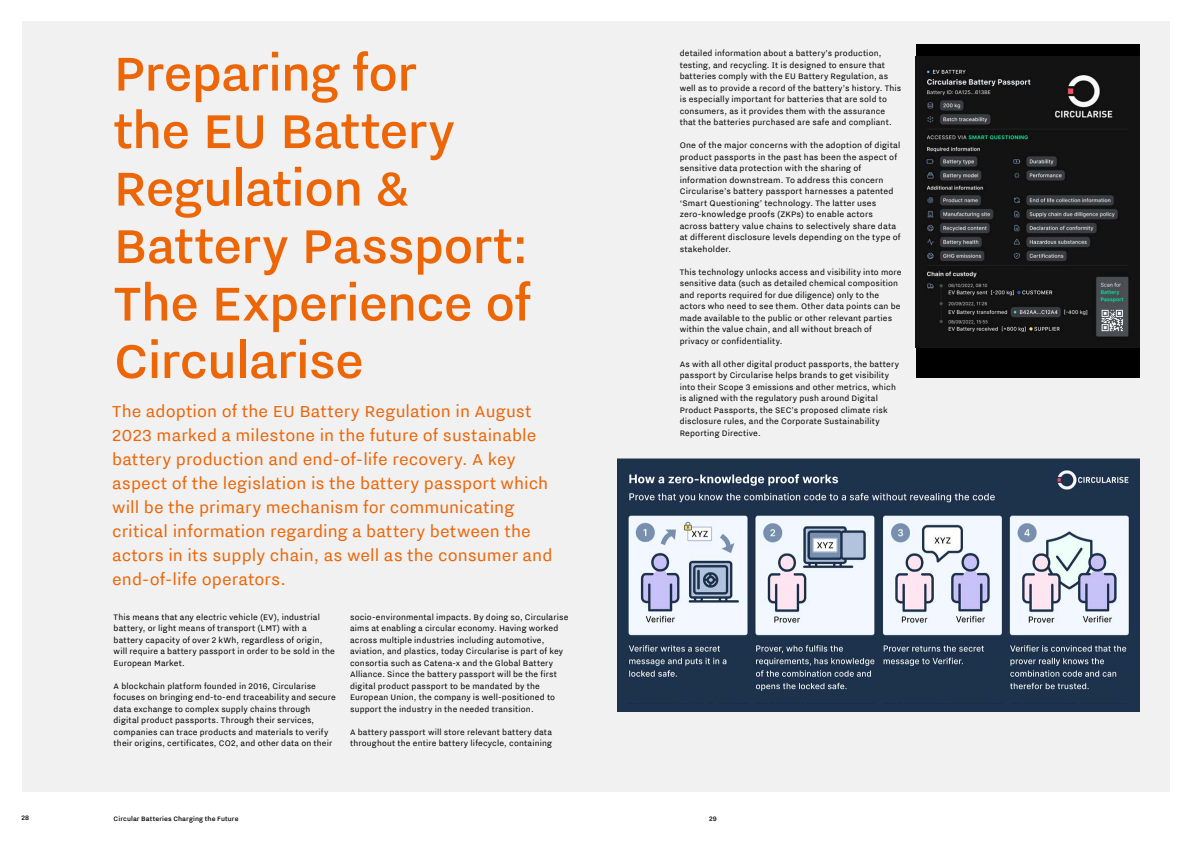
<style>
.page{position:relative;width:1191px;height:842px;background:#fff}
.page>*{position:absolute;margin:0;border:0;box-sizing:border-box;transform-origin:0 0}
.t1{font:500 60px/57.5px "NL Nitti Grotesk";letter-spacing:-.015em;color:#ec6608}
.t2{font:20px/24px "NL Nitti Grotesk";letter-spacing:.005em;color:#ec6608}
.t3{font:10px/11.5px "NL Nitti Grotesk";letter-spacing:.015em;color:#000}
.t4{font:500 8px "NL Nitti Grotesk";letter-spacing:.015em;color:#000}
</style>
<div class="page">
<div style="left:22px;top:22px;width:1147px;height:770px;background:#f1f1f1"></div>
<div style="left:916px;top:45px;width:224px;height:333px;background:#000"></div>
<div style="left:617px;top:703px;width:522px;height:9px;background:#1d324d"></div>
<img style="left:617px;top:459px;width:522px;height:244px">
<img style="left:916px;top:56px;width:223px;height:292px">
<h1 class="t1" style="left:114px;top:43px;width:419px">Preparing for<br>the EU Battery<br>Regulation &amp;<br>Battery Passport:<br>The Experience of<br>Circularise</h1>
<p class="t3" style="left:679px;top:47px;width:223px">detailed information about a battery’s production, testing, and recycling. It is designed to ensure that batteries comply with the EU Battery Regulation, as well as to provide a record of the battery’s history. This is especially important for batteries that are sold to consumers, as it provides them with the assurance that the batteries purchased are safe and compliant.</p>
<p class="t3" style="left:679px;top:139px;width:222px">One of the major concerns with the adoption of digital product passports in the past has been the aspect of sensitive data protection with the sharing of information downstream. To address this concern Circularise’s battery passport harnesses a patented ‘Smart Questioning’ technology. The latter uses zero-knowledge proofs (ZKPs) to enable actors across battery value chains to selectively share data at different disclosure levels depending on the type of stakeholder.</p>
<p class="t3" style="left:679px;top:266px;width:223px">This technology unlocks access and visibility into more sensitive data (such as detailed chemical composition and reports required for due diligence) only to the actors who need to see them. Other data points can be made available to the public or other relevant parties within the value chain, and all without breach of privacy or confidentiality.</p>
<p class="t3" style="left:679px;top:358px;width:221px">As with all other digital product passports, the battery passport by Circularise helps brands to get visibility into their Scope 3 emissions and other metrics, which is aligned with the regulatory push around Digital Product Passports, the SEC’s proposed climate risk disclosure rules, and the Corporate Sustainability Reporting Directive.</p>
<p class="t2" style="left:112px;top:399px;width:442px">The adoption of the EU Battery Regulation in August 2023 marked a milestone in the future of sustainable battery production and end-of-life recovery. A key aspect of the legislation is the battery passport which will be the primary mechanism for communicating critical information regarding a battery between the actors in its supply chain, as well as the consumer and end-of-life operators.</p>
<p class="t3" style="left:114px;top:611px;width:223px">This means that any electric vehicle (EV), industrial battery, or light means of transport (LMT) with a battery capacity of over 2 kWh, regardless of origin, will require a battery passport in order to be sold in the European Market.</p>
<p class="t3" style="left:114px;top:680px;width:224px">A blockchain platform founded in 2016, Circularise focuses on bringing end-to-end traceability and secure data exchange to complex supply chains through digital product passports. Through their services, companies can trace products and materials to verify their origins, certificates, CO2, and other data on their</p>
<p class="t3" style="left:350px;top:611px;width:220px">socio-environmental impacts. By doing so, Circularise aims at enabling a circular economy. Having worked across multiple industries including automotive, aviation, and plastics, today Circularise is part of key consortia such as Catena-x and the Global Battery Alliance. Since the battery passport will be the first digital product passport to be mandated by the European Union, the company is well-positioned to support the industry in the needed transition.</p>
<p class="t3" style="left:350px;top:726px;width:203px">A battery passport will store relevant battery data throughout the entire battery lifecycle, containing</p>
<p class="t4" style="left:22px;top:813px;width:9px">28</p>
<p class="t4" style="left:114px;top:814px;width:126px">Circular Batteries Charging the Future</p>
<p class="t4" style="left:709px;top:814px;width:9px">29</p>
</div>
